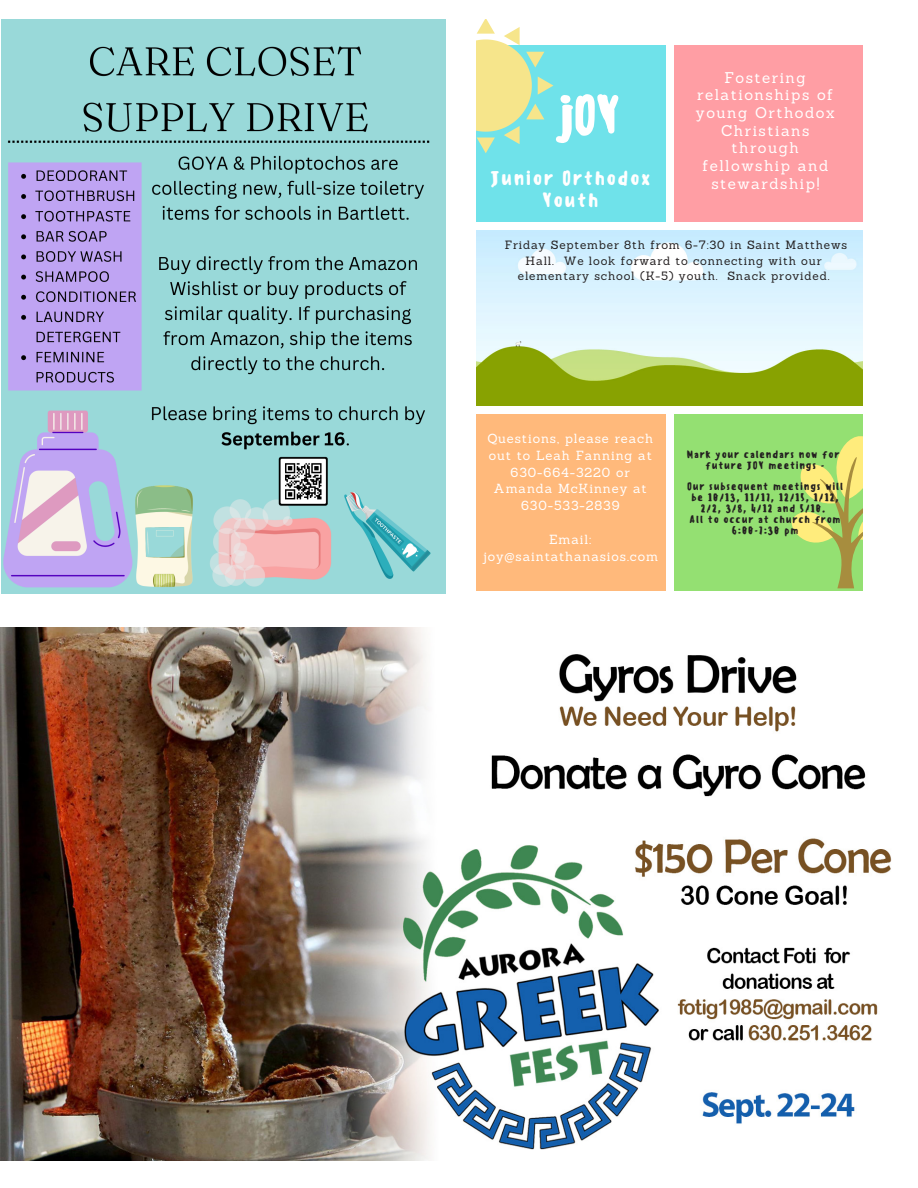
<style>
.page{position:relative;width:918px;height:1188px;background:#fff}
.page>*{position:absolute;margin:0;border:0;box-sizing:border-box;transform-origin:0 0}
.t1{font:500 51.9px "Sensei";color:#fff}
.t2{font:500 19.5px/21.8px "Sensei";letter-spacing:.08em;color:#fff;text-align:center}
.t3{font:15.15px/17.7px "Sanchez";letter-spacing:.1em;color:#fff;text-align:center}
.t4{font:12.9px/16.8px "Sanchez";letter-spacing:.07em;color:#fff;text-align:center}
.t5{font:11.7px/15.3px "Sanchez";letter-spacing:.07em;color:#231f20;text-align:center}
.t6{font:500 10.35px/10.9px "Sensei";letter-spacing:.08em;color:#231f20;text-align:center}
</style>
<div class="page">
<img style="left:1px;top:19px;width:445px;height:575px">
<div style="left:476px;top:46px;width:189px;height:176px;background:#6fe2ea"></div>
<div style="left:674px;top:46px;width:189px;height:176px;background:#ff9ea4"></div>
<div style="left:476px;top:414px;width:189px;height:176px;background:#ffb97b"></div>
<div style="left:674px;top:414px;width:189px;height:176px;background:#94e072"></div>
<img style="left:476px;top:230px;width:387px;height:176px">
<svg style="left:476px;top:19px;width:77px;height:134px"></svg>
<svg style="left:792px;top:436px;width:71px;height:152px"></svg>
<img style="left:0;top:628px;width:892px;height:533px">
<p class="t3" style="left:696px;top:68px;width:140px">Fostering relationships of young Orthodox<br>Christians through fellowship and stewardship!</p>
<p class="t1" style="left:553px;top:80px;width:69px">jOY</p>
<p class="t2" style="left:490px;top:167px;width:162px">Junior Orthodox<br>Youth</p>
<p class="t5" style="left:505px;top:238px;width:344px">Friday September 8th from 6-7:30 in Saint Matthews<br>Hall. We look forward to connecting with our elementary school (K-5) youth. Snack provided.</p>
<p class="t4" style="left:487px;top:430px;width:167px">Questions, please reach out to Leah Fanning at<br>630-664-3220 or<br>Amanda McKinney at<br>630-533-2839</p>
<p class="t4" style="left:483px;top:531px;width:177px">Email: joy@saintathanasios.com</p>
<p class="t6" style="left:687px;top:448px;width:154px">Mark your calendars now for future JOY meetings -</p>
<p class="t6" style="left:687px;top:481px;width:157px">Our subsequent meetings will be 10/13, 11/17, 12/15, 1/12,<br>2/2, 3/8, 4/12 and 5/10.<br>All to occur at church from<br>6:00-7:30 pm</p>
</div>
